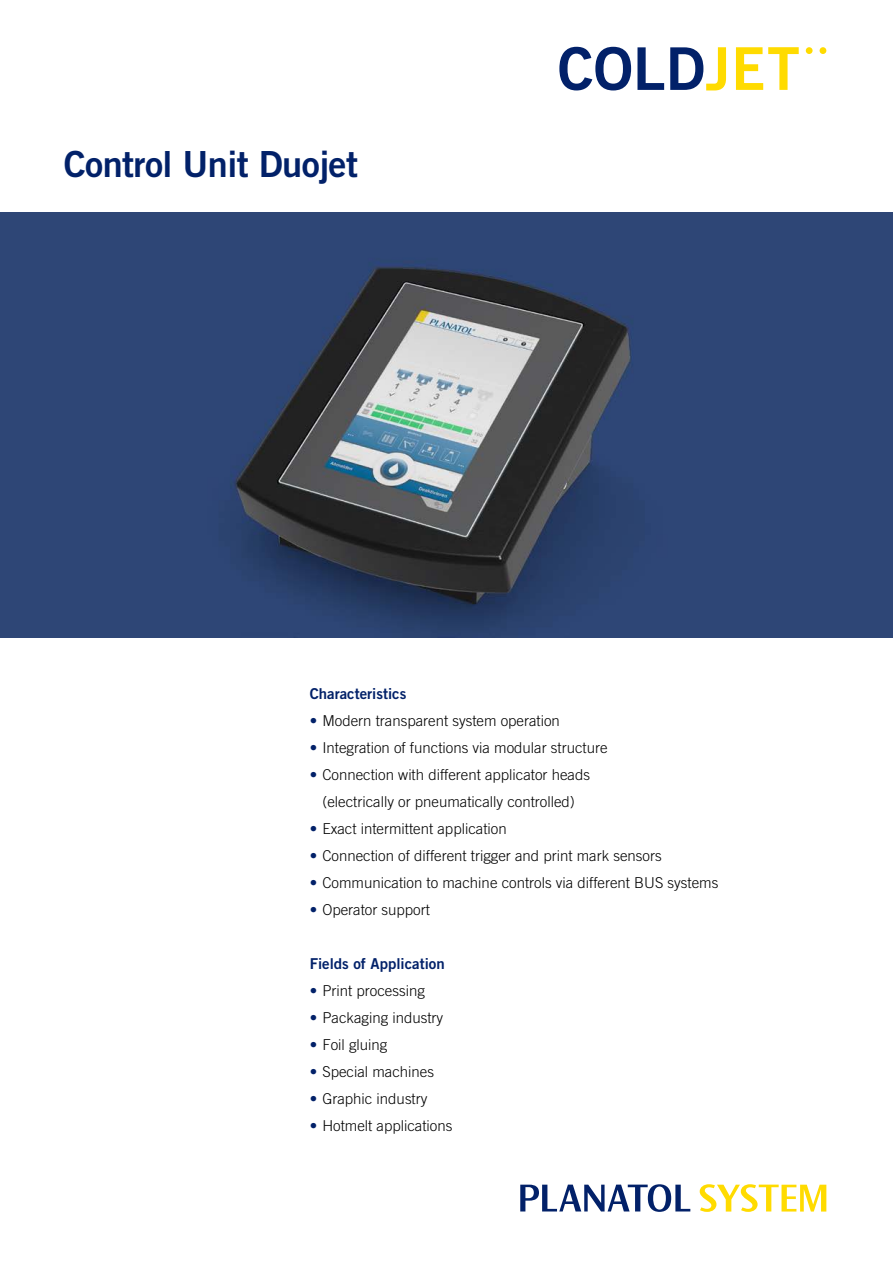
<style>
.page{position:relative;width:893px;height:1263px;background:#fff}
.page>*{position:absolute;margin:0;border:0;box-sizing:border-box;transform-origin:0 0}
.t1{font:36px "Trade Gothic Bold Two";letter-spacing:-.015em;color:#022169}
.t2{font:300 15px/27px "Trade Gothic";color:#000;text-align:center}
.t3{font:15px "Trade Gothic Bold Two";color:#022169}
.s1{font-family:"Trade Gothic Bold Two";font-weight:400;color:#022169}
</style>
<div class="page">
<img style="left:0;top:213px;width:893px;height:425px">
<svg style="left:520px;top:1184px;width:170px;height:28px"></svg>
<svg style="left:700px;top:1184px;width:126px;height:28px"></svg>
<svg style="left:736px;top:47px;width:63px;height:43px"></svg>
<div style="left:806px;top:47px;width:7px;height:7px;background:#ffdb00;border-radius:50%"></div>
<div style="left:820px;top:47px;width:6px;height:7px;background:#ffdb00;border-radius:50%"></div>
<svg style="left:670px;top:47px;width:56px;height:43px"></svg>
<svg style="left:637px;top:47px;width:27px;height:43px"></svg>
<svg style="left:559px;top:47px;width:72px;height:43px"></svg>
<h1 class="t1" style="left:64px;top:142px;width:296px">Control Unit Duojet</h1>
<p class="t3" style="left:310px;top:684px;width:98px">Characteristics</p>
<p class="t2" style="left:310px;top:707px;width:252px"><span class="s1">•</span> Modern transparent system operation</p>
<p class="t2" style="left:310px;top:734px;width:299px"><span class="s1">•</span> Integration of functions via modular structure</p>
<p class="t2" style="left:310px;top:761px;width:282px"><span class="s1">•</span> Connection with different applicator heads (electrically or pneumatically controlled)</p>
<p class="t2" style="left:310px;top:815px;width:198px"><span class="s1">•</span> Exact intermittent application</p>
<p class="t2" style="left:310px;top:842px;width:353px"><span class="s1">•</span> Connection of different trigger and print mark sensors</p>
<p class="t2" style="left:310px;top:869px;width:410px"><span class="s1">•</span> Communication to machine controls via different BUS systems</p>
<p class="t2" style="left:310px;top:896px;width:122px"><span class="s1">•</span> Operator support</p>
<p class="t3" style="left:310px;top:954px;width:137px">Fields of Application</p>
<p class="t2" style="left:310px;top:977px;width:117px"><span class="s1">•</span> Print processing</p>
<p class="t2" style="left:310px;top:1004px;width:135px"><span class="s1">•</span> Packaging industry</p>
<p class="t2" style="left:310px;top:1031px;width:79px"><span class="s1">•</span> Foil gluing</p>
<p class="t2" style="left:310px;top:1058px;width:126px"><span class="s1">•</span> Special machines</p>
<p class="t2" style="left:310px;top:1085px;width:119px"><span class="s1">•</span> Graphic industry</p>
<p class="t2" style="left:310px;top:1112px;width:144px"><span class="s1">•</span> Hotmelt applications</p>
</div>
